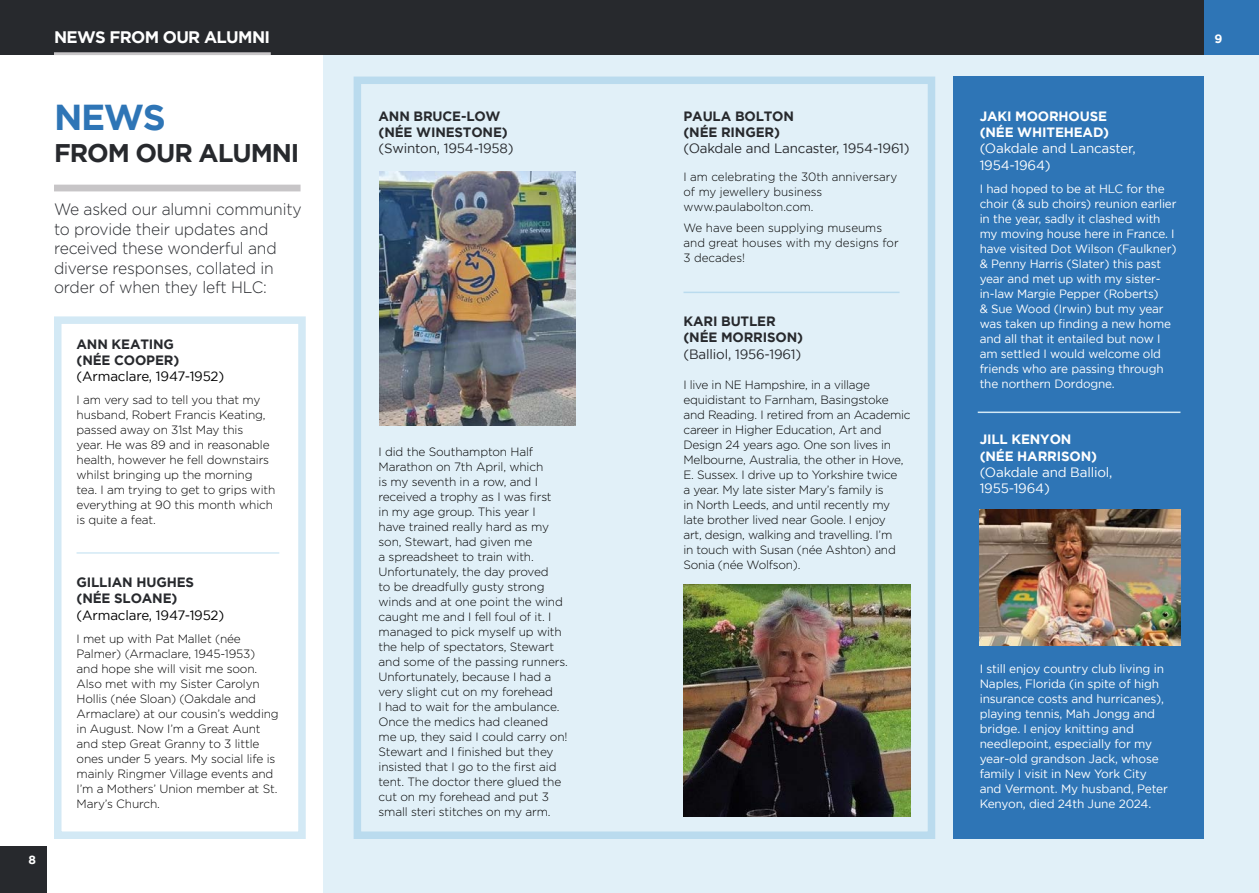
<style>
.page{position:relative;width:1259px;height:893px;background:#fff}
.page>*{position:absolute;margin:0;border:0;box-sizing:border-box;transform-origin:0 0}
.t1{font:700 36px "Gotham";color:#2e75b6}
.t2{font:700 25.5px "Gotham";letter-spacing:-.04em;color:#27292d}
.t3{font:700 16.65px "Gotham";letter-spacing:-.04em;color:#fff}
.t4{font:300 16.5px/19.5px "Gotham";letter-spacing:-.01em;color:#27292d;scale:.95 1}
.t5{font:700 13.5px/16.2px "Gotham";letter-spacing:-.01em;color:#27292d}
.t6{font:13.5px "Gotham";letter-spacing:-.01em;color:#27292d}
.t7{font:13.5px/16.2px "Gotham";letter-spacing:-.01em;color:#fff}
.t8{font:700 13.5px/16.2px "Gotham";letter-spacing:-.01em;color:#fff}
.t9{font:13.5px "Gotham";letter-spacing:-.01em;color:#000}
.t10{font:300 12px/15px "Gotham";letter-spacing:-.01em;color:#000}
.t11{font:12px/15px "Gotham";letter-spacing:-.01em;color:#fff}
.t12{font:700 12px "Gotham";color:#fff}
</style>
<div class="page">
<div style="left:324px;top:54px;width:935px;height:839px;background:#e1f0f8"></div>
<div style="left:953px;top:77px;width:251px;height:762px;background:#2e75b6"></div>
<div style="left:0;top:0;width:1259px;height:54px;background:#27292d"></div>
<hr style="left:54px;top:52px;width:217px;height:3px;background:#c7c5c7">
<div style="left:54px;top:185px;width:246px;height:6px;background:#c7c5c7"></div>
<hr style="left:683px;top:292px;width:216px;height:1px;background:#d3e9f5">
<div style="left:353px;top:77px;width:582px;height:762px;border:8px solid #d3e9f5"></div>
<img style="left:979px;top:509px;width:201px;height:137px">
<div style="left:54px;top:316px;width:252px;height:523px;border:8px solid #d3e9f5"></div>
<img style="left:379px;top:172px;width:196px;height:254px">
<hr style="left:77px;top:552px;width:202px;height:2px;background:#d3e9f5">
<img style="left:683px;top:585px;width:228px;height:231px">
<hr style="left:977px;top:412px;width:203px;height:1px;background:#d3e9f5">
<div style="left:0;top:846px;width:47px;height:47px;background:#27292d"></div>
<div style="left:1204px;top:0;width:55px;height:54px;background:#2e75b6"></div>
<h3 class="t3" style="left:54px;top:27px;width:218px">NEWS FROM OUR ALUMNI</h3>
<h1 class="t1" style="left:54px;top:96px;width:113px">NEWS</h1>
<h2 class="t2" style="left:54px;top:138px;width:247px">FROM OUR ALUMNI</h2>
<h3 class="t4" style="left:54px;top:199px;width:262px">We asked our alumni community to provide their updates and received these wonderful and diverse responses, collated in order of when they left HLC:</h3>
<p class="t5" style="left:77px;top:335px;width:104px">ANN KEATING (NÉE COOPER)</p>
<p class="t9" style="left:77px;top:369px;width:149px">(Armaclare, 1947-1952)</p>
<p class="t10" style="left:77px;top:392px;width:200px">I am very sad to tell you that my husband, Robert Francis Keating, passed away on 31st May this<br>year. He was 89 and in reasonable health, however he fell downstairs whilst bringing up the morning tea. I am trying to get to grips with everything at 90 this month which is quite a feat.</p>
<p class="t12" style="left:29px;top:852px;width:9px">8</p>
<p class="t5" style="left:77px;top:574px;width:119px">GILLIAN HUGHES (NÉE SLOANE)</p>
<p class="t9" style="left:77px;top:607px;width:149px">(Armaclare, 1947-1952)</p>
<p class="t10" style="left:77px;top:631px;width:204px">I met up with Pat Mallet (née<br>Palmer) (Armaclare, 1945-1953) and hope she will visit me soon.<br>Also met with my Sister Carolyn<br>Hollis (née Sloan) (Oakdale and<br>Armaclare) at our cousin’s wedding in August. Now I’m a Great Aunt and step Great Granny to 3 little ones under 5 years. My social life is mainly Ringmer Village events and<br>I’m a Mothers’ Union member at St.<br>Mary’s Church.</p>
<p class="t5" style="left:378px;top:108px;width:131px">ANN BRUCE-LOW (NÉE WINESTONE)</p>
<p class="t6" style="left:378px;top:141px;width:137px">(Swinton, 1954-1958)</p>
<p class="t10" style="left:378px;top:444px;width:191px">I did the Southampton Half<br>Marathon on 7th April, which<br>is my seventh in a row, and I received a trophy as I was first<br>in my age group. This year I<br>have trained really hard as my son, Stewart, had given me<br>a spreadsheet to train with.<br>Unfortunately, the day proved<br>to be dreadfully gusty strong winds and at one point the wind caught me and I fell foul of it. I managed to pick myself up with the help of spectators, Stewart and some of the passing runners.<br>Unfortunately, because I had a very slight cut on my forehead<br>I had to wait for the ambulance.<br>Once the medics had cleaned me up, they said I could carry on!<br>Stewart and I finished but they insisted that I go to the first aid tent. The doctor there glued the cut on my forehead and put 3 small steri stitches on my arm.</p>
<p class="t5" style="left:683px;top:108px;width:112px">PAULA BOLTON (NÉE RINGER)</p>
<p class="t6" style="left:683px;top:141px;width:228px">(Oakdale and Lancaster, 1954-1961)</p>
<p class="t10" style="left:683px;top:169px;width:215px">I am celebrating the 30th anniversary of my jewellery business www.paulabolton.com.</p>
<p class="t10" style="left:683px;top:219px;width:217px">We have been supplying museums and great houses with my designs for<br>3 decades!</p>
<p class="t5" style="left:683px;top:313px;width:121px">KARI BUTLER (NÉE MORRISON)</p>
<p class="t6" style="left:683px;top:346px;width:119px">(Balliol, 1956-1961)</p>
<p class="t10" style="left:683px;top:377px;width:229px">I live in NE Hampshire, in a village equidistant to Farnham, Basingstoke and Reading. I retired from an Academic career in Higher Education, Art and Design 24 years ago. One son lives in Melbourne, Australia, the other in Hove, E. Sussex. I drive up to Yorkshire twice<br>a year. My late sister Mary’s family is<br>in North Leeds, and until recently my late brother lived near Goole. I enjoy<br>art, design, walking and travelling. I’m<br>in touch with Susan (née Ashton) and Sonia (née Wolfson).</p>
<p class="t8" style="left:979px;top:108px;width:131px">JAKI MOORHOUSE (NÉE WHITEHEAD)</p>
<p class="t7" style="left:979px;top:140px;width:157px">(Oakdale and Lancaster,<br>1954-1964)</p>
<p class="t11" style="left:979px;top:181px;width:198px">I had hoped to be at HLC for the choir (&amp; sub choirs) reunion earlier in the year, sadly it clashed with my moving house here in France. I have visited Dot Wilson (Faulkner) &amp; Penny Harris (Slater) this past year and met up with my sister&shy;in-law Margie Pepper (Roberts)<br>&amp; Sue Wood (Irwin) but my year was taken up finding a new home and all that it entailed but now I am settled I would welcome old friends who are passing through the northern Dordogne.</p>
<p class="t8" style="left:979px;top:431px;width:119px">JILL KENYON (NÉE HARRISON)</p>
<p class="t7" style="left:979px;top:464px;width:134px">(Oakdale and Balliol,<br>1955-1964)</p>
<p class="t12" style="left:1214px;top:32px;width:9px">9</p>
<p class="t11" style="left:979px;top:661px;width:190px">I still enjoy country club living in<br>Naples, Florida (in spite of high insurance costs and hurricanes), playing tennis, Mah Jongg and bridge. I enjoy knitting and needlepoint, especially for my year-old grandson Jack, whose family I visit in New York City and Vermont. My husband, Peter<br>Kenyon, died 24th June 2024.</p>
</div>
